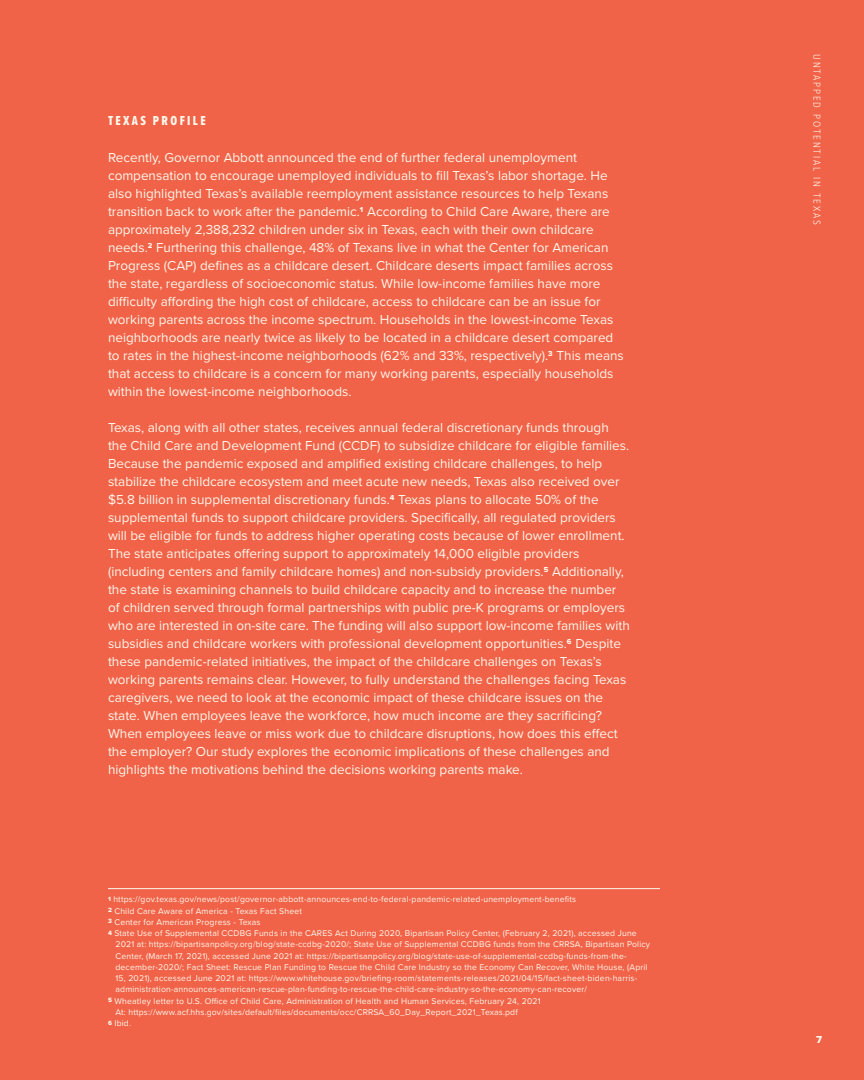
<style>
.page{position:relative;width:864px;height:1080px;background:#f16349}
.page>*{position:absolute;margin:0;border:0;box-sizing:border-box;transform-origin:0 0}
.Body_Copy{font:13.5px/18px "Proxima Nova";color:#fef7ea}
.t1{font:13.5px "Proxima Nova Ex Cn Extrabld";letter-spacing:.175em;color:#fef7ea}
.t2{font:300 10.5px "Proxima Nova Cond";letter-spacing:.175em;color:#fef7ea}
.t3{font:10.5px "Proxima Nova Extrabld";color:#fef7ea}
.Footnote{font:8.7px/11.2px "Proxima Nova";letter-spacing:.02em;color:#fef7ea}
.Footnote_-_rule_abov{font:8.7px "Proxima Nova";letter-spacing:.02em;color:#fef7ea}
</style>
<div class="page">
<hr style="left:108px;top:888px;width:552px;height:1px;background:#fef7ea">
<p class="t1" style="left:108px;top:110px;width:99px">TEXAS PROFILE</p>
<p class="Body_Copy" style="left:108px;top:148px;width:517px">Recently, Governor Abbott announced the end of further federal unemployment compensation to encourage unemployed individuals to fill Texas’s labor shortage. He also highlighted Texas’s available reemployment assistance resources to help Texans transition back to work after the pandemic.<sup>1</sup> According to Child Care Aware, there are approximately 2,388,232 children under six in Texas, each with their own childcare needs.<sup>2</sup> Furthering this challenge, 48% of Texans live in what the Center for American Progress (CAP) defines as a childcare desert. Childcare deserts impact families across the state, regardless of socioeconomic status. While low-income families have more difficulty affording the high cost of childcare, access to childcare can be an issue for working parents across the income spectrum. Households in the lowest-income Texas neighborhoods are nearly twice as likely to be located in a childcare desert compared to rates in the highest-income neighborhoods (62% and 33%, respectively).<sup>3</sup> This means that access to childcare is a concern for many working parents, especially households within the lowest-income neighborhoods.</p>
<p class="Body_Copy" style="left:108px;top:418px;width:523px">Texas, along with all other states, receives annual federal discretionary funds through the Child Care and Development Fund (CCDF) to subsidize childcare for eligible families.<br>Because the pandemic exposed and amplified existing childcare challenges, to help stabilize the childcare ecosystem and meet acute new needs, Texas also received over $5.8 billion in supplemental discretionary funds.<sup>4</sup> Texas plans to allocate 50% of the supplemental funds to support childcare providers. Specifically, all regulated providers will be eligible for funds to address higher operating costs because of lower enrollment.<br>The state anticipates offering support to approximately 14,000 eligible providers (including centers and family childcare homes) and non-subsidy providers.<sup>5</sup> Additionally, the state is examining channels to build childcare capacity and to increase the number of children served through formal partnerships with public pre-K programs or employers who are interested in on-site care. The funding will also support low-income families with subsidies and childcare workers with professional development opportunities.<sup>6</sup> Despite these pandemic-related initiatives, the impact of the childcare challenges on Texas’s working parents remains clear. However, to fully understand the challenges facing Texas caregivers, we need to look at the economic impact of these childcare issues on the state. When employees leave the workforce, how much income are they sacrificing?<br>When employees leave or miss work due to childcare disruptions, how does this effect the employer? Our study explores the economic implications of these challenges and highlights the motivations behind the decisions working parents make.</p>
<p class="Footnote_-_rule_abov" style="left:108px;top:893px;width:470px"><sup>1</sup> https://gov.texas.gov/news/post/governor-abbott-announces-end-to-federal-pandemic-related-unemployment-benefits</p>
<p class="Footnote" style="left:108px;top:905px;width:196px"><sup>2</sup> Child Care Aware of America - Texas Fact Sheet</p>
<p class="Footnote" style="left:108px;top:916px;width:154px"><sup>3</sup> Center for American Progress - Texas</p>
<p class="Footnote" style="left:116px;top:927px;width:536px;text-indent:-8px"><sup>4</sup> State Use of Supplemental CCDBG Funds in the CARES Act During 2020, Bipartisan Policy Center, (February 2, 2021), accessed June 2021 at: https://bipartisanpolicy.org/blog/state-ccdbg-2020/; State Use of Supplemental CCDBG funds from the CRRSA, Bipartisan Policy Center, (March 17, 2021), accessed June 2021 at: https://bipartisanpolicy.org/blog/state-use-of-supplemental-ccdbg-funds-from-the&shy;december-2020/; Fact Sheet: Rescue Plan Funding to Rescue the Child Care Industry so the Economy Can Recover, White House, (April 15, 2021), accessed June 2021 at: https://www.whitehouse.gov/briefing-room/statements-releases/2021/04/15/fact-sheet-biden-harris&shy;administration-announces-american-rescue-plan-funding-to-rescue-the-child-care-industry-so-the-economy-can-recover/</p>
<p class="Footnote" style="left:116px;top:995px;width:427px;text-indent:-8px"><sup>5</sup> Wheatley letter to U.S. Office of Child Care, Administration of Health and Human Services, February 24, 2021<br>At: https://www.acf.hhs.gov/sites/default/files/documents/occ/CRRSA_60_Day_Report_2021_Texas.pdf</p>
<p class="Footnote" style="left:108px;top:1017px;width:25px"><sup>6</sup> Ibid.</p>
<p class="t2" style="left:825px;top:54px;width:172px;rotate:90deg">UNTAPPED POTENTIAL IN TEXAS</p>
<p class="t3" style="left:816px;top:1032px;width:7px">7</p>
</div>
